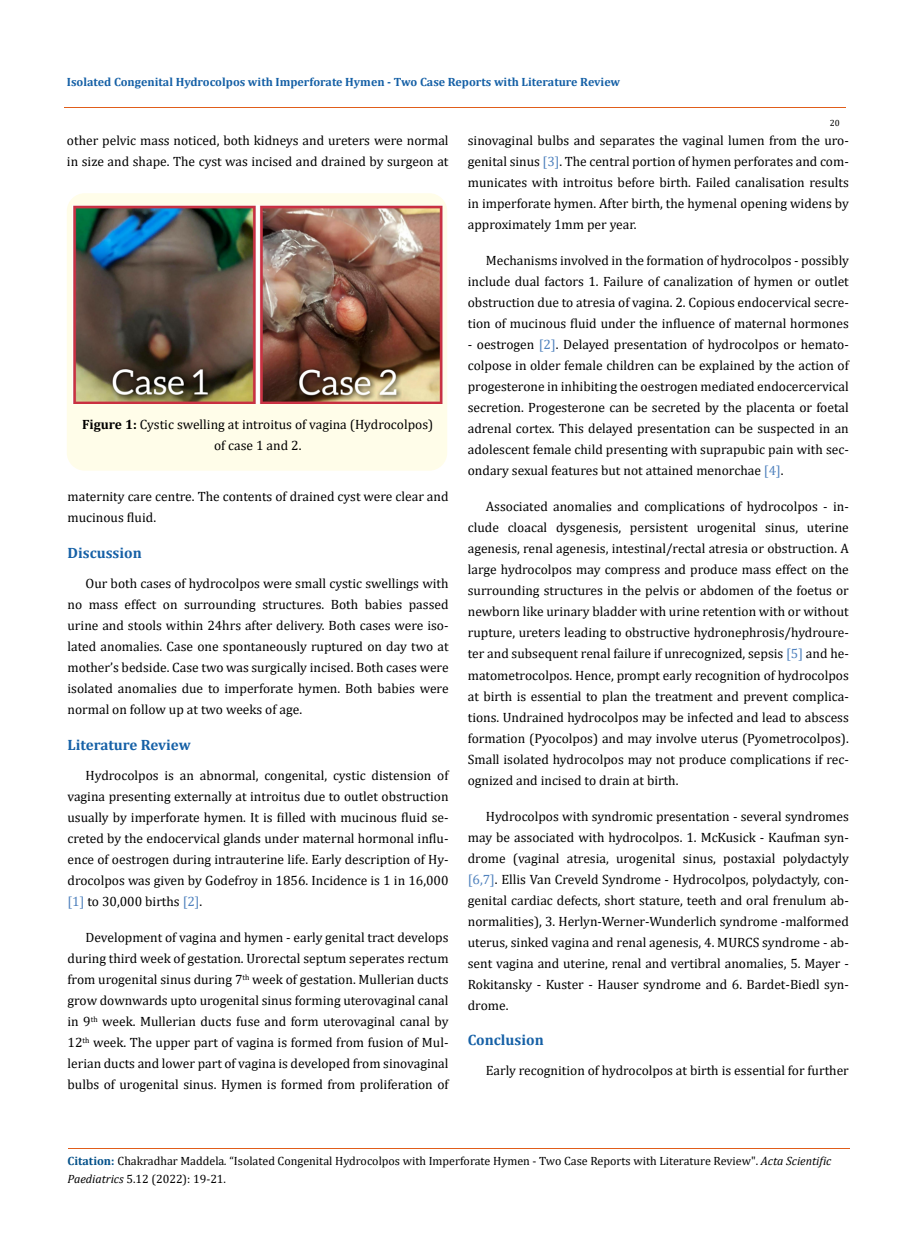
<style>
.page{position:relative;width:917px;height:1260px;background:#fff}
.page>*{position:absolute;margin:0;border:0;box-sizing:border-box;transform-origin:0 0}
.t1{font:700 15px "Cambria";color:#1560a6}
.t2{font:13.5px/21px "Cambria";color:#000;text-align:justify}
.t3{font:12px/18px "Cambria";color:#000}
.t4{font:700 12px "Cambria";color:#1560a6}
.t5{font:9px "Cambria";color:#000}
.s1{font-weight:700}
.s2{color:#4f81bd}
.s3{font-weight:700;color:#035089}
.s4{font-style:italic}
</style>
<div class="page">
<div style="left:67px;top:193px;width:380px;height:278px;background:#fffde9;border-radius:18px"></div>
<img style="left:72px;top:206px;width:370px;height:197px">
<hr style="left:64px;top:108px;width:781px;height:1px;background:#e05d1a">
<hr style="left:68px;top:1148px;width:781px;height:1px;background:#e05d1a">
<p class="t4" style="left:67px;top:73px;width:554px">Isolated Congenital Hydrocolpos with Imperforate Hymen - Two Case Reports with Literature Review</p>
<p class="t5" style="left:829px;top:118px;width:11px">20</p>
<p class="t2" style="left:67px;top:130px;width:383px">other pelvic mass noticed, both kidneys and ureters were normal in size and shape. The cyst was incised and drained by surgeon at</p>
<p class="t2" style="left:82px;top:414px;width:352px;text-align:center"><span class="s1">Figure 1:</span> Cystic swelling at introitus of vagina (Hydrocolpos) of case 1 and 2.</p>
<p class="t2" style="left:67px;top:486px;width:382px">maternity care centre. The contents of drained cyst were clear and mucinous fluid.</p>
<p class="t1" style="left:67px;top:542px;width:76px">Discussion</p>
<p class="t2" style="left:68px;top:573px;width:382px;text-indent:18px">Our both cases of hydrocolpos were small cystic swellings with no mass effect on surrounding structures. Both babies passed urine and stools within 24hrs after delivery. Both cases were iso&shy;lated anomalies. Case one spontaneously ruptured on day two at mother’s bedside. Case two was surgically incised. Both cases were isolated anomalies due to imperforate hymen. Both babies were normal on follow up at two weeks of age.</p>
<p class="t1" style="left:67px;top:734px;width:125px">Literature Review</p>
<p class="t2" style="left:68px;top:765px;width:382px;text-indent:18px">Hydrocolpos is an abnormal, congenital, cystic distension of vagina presenting externally at introitus due to outlet obstruction usually by imperforate hymen. It is filled with mucinous fluid se&shy;creted by the endocervical glands under maternal hormonal influ&shy;ence of oestrogen during intrauterine life. Early description of Hy&shy;drocolpos was given by Godefroy in 1856. Incidence is 1 in 16,000 <span class="s2">[1]</span> to 30,000 births <span class="s2">[2]</span>.</p>
<p class="t2" style="left:67px;top:927px;width:382px;text-indent:18px">Development of vagina and hymen - early genital tract develops during third week of gestation. Urorectal septum seperates rectum from urogenital sinus during 7<sup>th</sup> week of gestation. Mullerian ducts grow downwards upto urogenital sinus forming uterovaginal canal in 9<sup>th</sup> week. Mullerian ducts fuse and form uterovaginal canal by 12<sup>th</sup> week. The upper part of vagina is formed from fusion of Mul&shy;lerian ducts and lower part of vagina is developed from sinovaginal bulbs of urogenital sinus. Hymen is formed from proliferation of</p>
<p class="t2" style="left:468px;top:130px;width:382px">sinovaginal bulbs and separates the vaginal lumen from the uro&shy;genital sinus <span class="s2">[3]</span>. The central portion of hymen perforates and com&shy;municates with introitus before birth. Failed canalisation results in imperforate hymen. After birth, the hymenal opening widens by approximately 1mm per year.</p>
<p class="t2" style="left:468px;top:250px;width:382px;text-indent:18px">Mechanisms involved in the formation of hydrocolpos - possibly include dual factors 1. Failure of canalization of hymen or outlet obstruction due to atresia of vagina. 2. Copious endocervical secre&shy;tion of mucinous fluid under the influence of maternal hormones</p>
<p class="t2" style="left:468px;top:334px;width:382px">- oestrogen <span class="s2">[2]</span>. Delayed presentation of hydrocolpos or hemato&shy;colpose in older female children can be explained by the action of progesterone in inhibiting the oestrogen mediated endocercervical secretion. Progesterone can be secreted by the placenta or foetal adrenal cortex. This delayed presentation can be suspected in an adolescent female child presenting with suprapubic pain with sec&shy;ondary sexual features but not attained menorchae <span class="s2">[4]</span>.</p>
<p class="t2" style="left:468px;top:496px;width:382px;text-indent:18px">Associated anomalies and complications of hydrocolpos - in&shy;clude cloacal dysgenesis, persistent urogenital sinus, uterine agenesis, renal agenesis, intestinal/rectal atresia or obstruction. A large hydrocolpos may compress and produce mass effect on the surrounding structures in the pelvis or abdomen of the foetus or newborn like urinary bladder with urine retention with or without rupture, ureters leading to obstructive hydronephrosis/hydroure&shy;ter and subsequent renal failure if unrecognized, sepsis <span class="s2">[5]</span> and he&shy;matometrocolpos. Hence, prompt early recognition of hydrocolpos at birth is essential to plan the treatment and prevent complica&shy;tions. Undrained hydrocolpos may be infected and lead to abscess formation (Pyocolpos) and may involve uterus (Pyometrocolpos).<br>Small isolated hydrocolpos may not produce complications if rec&shy;ognized and incised to drain at birth.</p>
<p class="t2" style="left:468px;top:805px;width:382px;text-indent:18px">Hydrocolpos with syndromic presentation - several syndromes may be associated with hydrocolpos. 1. McKusick - Kaufman syn&shy;drome (vaginal atresia, urogenital sinus, postaxial polydactyly <span class="s2">[6,7]</span>. Ellis Van Creveld Syndrome - Hydrocolpos, polydactyly, con&shy;genital cardiac defects, short stature, teeth and oral frenulum ab&shy;normalities), 3. Herlyn-Werner-Wunderlich syndrome -malformed uterus, sinked vagina and renal agenesis, 4. MURCS syndrome - ab&shy;sent vagina and uterine, renal and vertibral anomalies, 5. Mayer - Rokitansky - Kuster - Hauser syndrome and 6. Bardet-Biedl syn&shy;drome.</p>
<p class="t1" style="left:468px;top:1030px;width:77px">Conclusion</p>
<p class="t2" style="left:486px;top:1060px;width:364px">Early recognition of hydrocolpos at birth is essential for further</p>
<p class="t3" style="left:68px;top:1152px;width:765px"><span class="s3">Citation:</span> Chakradhar Maddela<span class="s4">.</span> “Isolated Congenital Hydrocolpos with Imperforate Hymen - Two Case Reports with Literature Review". <span class="s4">Acta Scientific<br>Paediatrics</span> 5.12 (2022): 19-21.</p>
</div>
